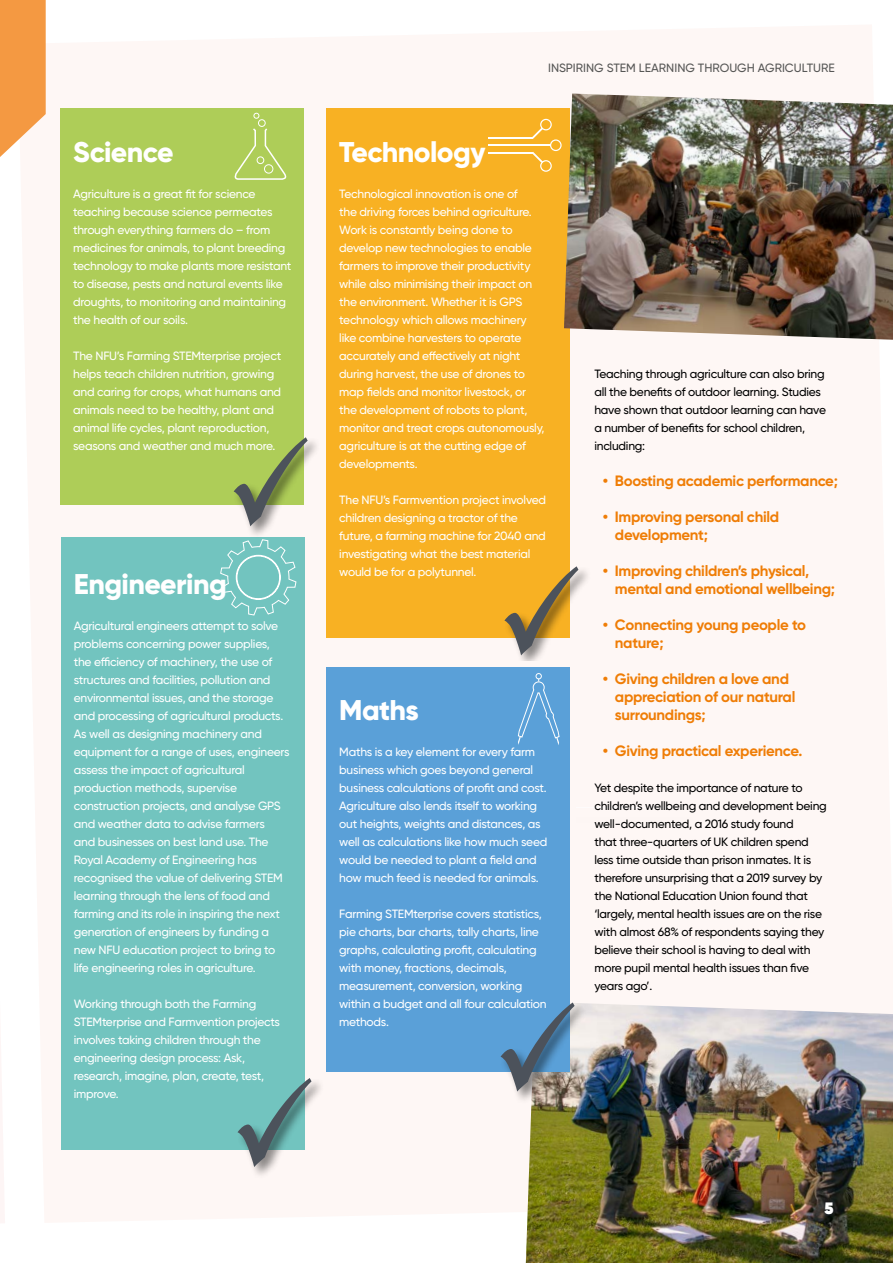
<style>
.page{position:relative;width:893px;height:1263px;background:#fff}
.page>*{position:absolute;margin:0;border:0;box-sizing:border-box;transform-origin:0 0}
.t1{font:800 28.5px "Gilroy";letter-spacing:-.02em;color:#fff}
.t2{font:800 16.5px "Gilroy";color:#fff}
.t3{font:700 15px/18px "Gilroy";letter-spacing:-.02em;color:#ef7d06}
.t4{font:500 12px/18px "Gilroy";letter-spacing:-.02em;color:#fff}
.t5{font:500 12px/18px "Gilroy";letter-spacing:-.02em;color:#000}
.t6{font:500 12px "Gilroy";color:#575756}
</style>
<div class="page">
<img style="left:526px;top:1003px;width:367px;height:260px">
<div style="left:511px;top:810px;width:192px;height:20px;background:#fef7f5"></div>
<div style="left:55px;top:531px;width:256px;height:600px;background:#fef7f5"></div>
<div style="left:61px;top:537px;width:244px;height:612px;background:#72c4bf"></div>
<div style="left:236px;top:1077px;width:89px;height:103px;background:#000;opacity:.45"></div>
<svg style="left:238px;top:1078px;width:74px;height:89px"></svg>
<svg style="left:220px;top:539px;width:77px;height:77px"></svg>
<div style="left:320px;top:103px;width:256px;height:302px;background:#fef7f5"></div>
<div style="left:327px;top:108px;width:243px;height:530px;background:#f8b123"></div>
<div style="left:503px;top:565px;width:89px;height:103px;background:#000;opacity:.45"></div>
<svg style="left:504px;top:565px;width:74px;height:90px"></svg>
<hr style="left:489px;top:137px;width:44px;height:2px;background:#fff">
<hr style="left:488px;top:144px;width:63px;height:2px;background:#fff">
<hr style="left:489px;top:152px;width:44px;height:2px;background:#fff">
<svg style="left:532px;top:119px;width:30px;height:53px"></svg>
<div style="left:54px;top:103px;width:256px;height:273px;background:#fef7f5"></div>
<div style="left:60px;top:108px;width:244px;height:396px;background:#aecd58"></div>
<div style="left:233px;top:436px;width:88px;height:103px;background:#000;opacity:.45"></div>
<svg style="left:234px;top:437px;width:74px;height:89px"></svg>
<svg style="left:234px;top:128px;width:53px;height:52px"></svg>
<div style="left:258px;top:119px;width:8px;height:8px;border:1px solid #fff;border-radius:50%"></div>
<div style="left:257px;top:156px;width:7px;height:8px;border:1px solid #fff;border-radius:50%"></div>
<div style="left:264px;top:164px;width:9px;height:9px;border:1px solid #fff;border-radius:50%"></div>
<svg style="left:254px;top:113px;width:5px;height:6px"></svg>
<div style="left:320px;top:662px;width:256px;height:270px;background:#fef7f5"></div>
<div style="left:327px;top:667px;width:243px;height:405px;background:#5aa0d8"></div>
<div style="left:499px;top:1001px;width:89px;height:103px;background:#000;opacity:.45"></div>
<svg style="left:501px;top:1002px;width:74px;height:89px"></svg>
<svg style="left:517px;top:673px;width:43px;height:72px"></svg>
<img style="left:564px;top:94px;width:329px;height:246px">
<svg style="left:0;top:0;width:46px;height:157px;background:#f5a65b"></svg>
<h1 class="t1" style="left:73px;top:134px;width:102px">Science</h1>
<p class="t4" style="left:73px;top:185px;width:220px">Agriculture is a great fit for science teaching because science permeates through everything farmers do – from medicines for animals, to plant breeding technology to make plants more resistant to disease, pests and natural events like droughts, to monitoring and maintaining the health of our soils.</p>
<p class="t4" style="left:73px;top:347px;width:210px">The NFU’s Farming STEMterprise project helps teach children nutrition, growing and caring for crops, what humans and animals need to be healthy, plant and animal life cycles, plant reproduction, seasons and weather and much more.</p>
<h1 class="t1" style="left:74px;top:566px;width:155px">Engineering</h1>
<p class="t4" style="left:74px;top:617px;width:217px">Agricultural engineers attempt to solve problems concerning power supplies, the efficiency of machinery, the use of structures and facilities, pollution and environmental issues, and the storage and processing of agricultural products.<br>As well as designing machinery and equipment for a range of uses, engineers assess the impact of agricultural production methods, supervise construction projects, and analyse GPS and weather data to advise farmers<br>and businesses on best land use. The Royal Academy of Engineering has recognised the value of delivering STEM learning through the lens of food and farming and its role in inspiring the next generation of engineers by funding a new NFU education project to bring to life engineering roles in agriculture.</p>
<p class="t4" style="left:74px;top:995px;width:208px">Working through both the Farming<br>STEMterprise and Farmvention projects involves taking children through the engineering design process: Ask, research, imagine, plan, create, test, improve.</p>
<p class="t6" style="left:548px;top:60px;width:288px">INSPIRING STEM LEARNING THROUGH AGRICULTURE</p>
<h1 class="t1" style="left:339px;top:134px;width:148px">Technology</h1>
<p class="t4" style="left:339px;top:185px;width:207px">Technological innovation is one of<br>the driving forces behind agriculture.<br>Work is constantly being done to develop new technologies to enable farmers to improve their productivity while also minimising their impact on the environment. Whether it is GPS technology which allows machinery like combine harvesters to operate accurately and effectively at night during harvest, the use of drones to map fields and monitor livestock, or the development of robots to plant, monitor and treat crops autonomously, agriculture is at the cutting edge of developments.</p>
<p class="t4" style="left:339px;top:491px;width:208px">The NFU’s Farmvention project involved children designing a tractor of the future, a farming machine for 2040 and investigating what the best material would be for a polytunnel.</p>
<h1 class="t1" style="left:339px;top:692px;width:81px">Maths</h1>
<p class="t4" style="left:339px;top:743px;width:210px">Maths is a key element for every farm business which goes beyond general business calculations of profit and cost.<br>Agriculture also lends itself to working out heights, weights and distances, as well as calculations like how much seed would be needed to plant a field and how much feed is needed for animals.</p>
<p class="t4" style="left:339px;top:905px;width:209px">Farming STEMterprise covers statistics, pie charts, bar charts, tally charts, line graphs, calculating profit, calculating with money, fractions, decimals, measurement, conversion, working within a budget and all four calculation methods.</p>
<p class="t5" style="left:594px;top:365px;width:233px">Teaching through agriculture can also bring all the benefits of outdoor learning. Studies have shown that outdoor learning can have a number of benefits for school children, including:</p>
<p class="t3" style="left:603px;top:472px;width:236px">• Boosting academic performance;</p>
<p class="t3" style="left:615px;top:508px;width:166px;text-indent:-12px">• Improving personal child development;</p>
<p class="t3" style="left:615px;top:562px;width:222px;text-indent:-12px">• Improving children’s physical, mental and emotional wellbeing;</p>
<p class="t3" style="left:615px;top:616px;width:193px;text-indent:-12px">• Connecting young people to nature;</p>
<p class="t3" style="left:615px;top:670px;width:182px;text-indent:-12px">• Giving children a love and appreciation of our natural surroundings;</p>
<p class="t3" style="left:603px;top:742px;width:201px">• Giving practical experience.</p>
<p class="t5" style="left:594px;top:779px;width:234px">Yet despite the importance of nature to children’s wellbeing and development being well-documented, a 2016 study found<br>that three-quarters of UK children spend less time outside than prison inmates. It is therefore unsurprising that a 2019 survey by the National Education Union found that ‘largely, mental health issues are on the rise with almost 68% of respondents saying they believe their school is having to deal with more pupil mental health issues than five years ago’.</p>
<h2 class="t2" style="left:824px;top:1197px;width:11px">5</h2>
</div>
